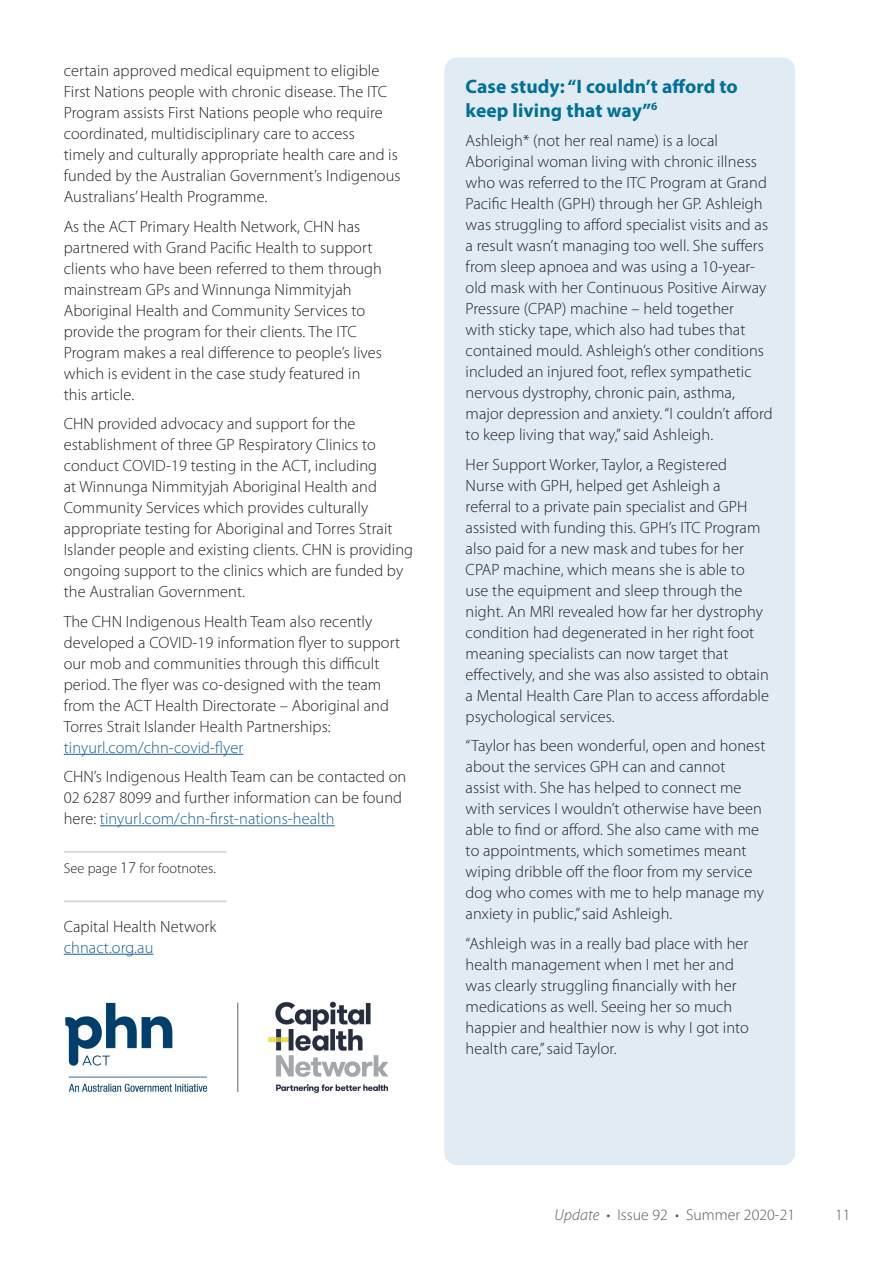
<style>
.page{position:relative;width:893px;height:1263px;background:#fff}
.page>*{position:absolute;margin:0;border:0;box-sizing:border-box;transform-origin:0 0}
.Article_subheadings{font:700 19.5px/23.4px "Myriad Pro";letter-spacing:.005em;color:#016f98}
.Body{font:300 16.35px/21px "Myriad Pro";letter-spacing:.005em;color:#231f20}
.t1{font:300 15.75px "Myriad Pro";letter-spacing:.005em;color:#57585a}
.Body-2{font:300 14.25px "Myriad Pro";letter-spacing:.005em;color:#231f20}
.s1{color:#175d9e}
.s2{font-size:16.35px}
.s3{font-style:italic}
</style>
<div class="page">
<hr style="left:64px;top:754px;width:179px;height:1px;background:#175d9e">
<hr style="left:100px;top:825px;width:235px;height:1px;background:#175d9e">
<hr style="left:64px;top:954px;width:89px;height:1px;background:#175d9e">
<hr style="left:64px;top:851px;width:162px;height:2px;background:#d1d2d4">
<hr style="left:64px;top:900px;width:162px;height:2px;background:#d1d2d4">
<img style="left:65px;top:1001px;width:324px;height:93px">
<div style="left:444px;top:57px;width:351px;height:1108px;background:#e0ebf3;border-radius:13px"></div>
<p class="Body" style="left:64px;top:60px;width:338px">certain approved medical equipment to eligible First Nations people with chronic disease. The ITC Program assists First Nations people who require coordinated, multidisciplinary care to access<br>timely and culturally appropriate health care and is funded by the Australian Government’s Indigenous Australians’ Health Programme.</p>
<p class="Body" style="left:64px;top:215px;width:320px">As the ACT Primary Health Network, CHN has partnered with Grand Pacific Health to support clients who have been referred to them through mainstream GPs and Winnunga Nimmityjah Aboriginal Health and Community Services to provide the program for their clients. The ITC Program makes a real difference to people’s lives which is evident in the case study featured in this article.</p>
<p class="Body" style="left:64px;top:413px;width:351px">CHN provided advocacy and support for the establishment of three GP Respiratory Clinics to conduct COVID-19 testing in the ACT, including<br>at Winnunga Nimmityjah Aboriginal Health and Community Services which provides culturally appropriate testing for Aboriginal and Torres Strait Islander people and existing clients. CHN is providing ongoing support to the clinics which are funded by the Australian Government.</p>
<p class="Body" style="left:64px;top:610px;width:338px">The CHN Indigenous Health Team also recently developed a COVID-19 information flyer to support our mob and communities through this difficult period. The flyer was co-designed with the team from the ACT Health Directorate – Aboriginal and Torres Strait Islander Health Partnerships: <span class="s1">tinyurl.com/chn-covid-flyer</span></p>
<p class="Body" style="left:64px;top:766px;width:344px">CHN’s Indigenous Health Team can be contacted on<br>02 6287 8099 and further information can be found here: <span class="s1">tinyurl.com/chn-first-nations-health</span></p>
<p class="Body-2" style="left:64px;top:859px;width:154px">See page <span class="s2">17</span> for footnotes.</p>
<p class="Body" style="left:64px;top:915px;width:154px">Capital Health Network <span class="s1">chnact.org.au</span></p>
<p class="Article_subheadings" style="left:466px;top:74px;width:274px">Case study: “I couldn’t afford to keep living that way”<sup>6</sup></p>
<p class="Body" style="left:466px;top:130px;width:308px">Ashleigh* (not her real name) is a local Aboriginal woman living with chronic illness who was referred to the ITC Program at Grand Pacific Health (GPH) through her GP. Ashleigh was struggling to afford specialist visits and as a result wasn’t managing too well. She suffers from sleep apnoea and was using a 10-year&shy;old mask with her Continuous Positive Airway Pressure (CPAP) machine – held together<br>with sticky tape, which also had tubes that contained mould. Ashleigh’s other conditions included an injured foot, reflex sympathetic nervous dystrophy, chronic pain, asthma, major depression and anxiety. “I couldn’t afford to keep living that way,” said Ashleigh.</p>
<p class="Body" style="left:466px;top:454px;width:305px">Her Support Worker, Taylor, a Registered Nurse with GPH, helped get Ashleigh a referral to a private pain specialist and GPH assisted with funding this. GPH’s ITC Program also paid for a new mask and tubes for her CPAP machine, which means she is able to use the equipment and sleep through the night. An MRI revealed how far her dystrophy condition had degenerated in her right foot meaning specialists can now target that effectively, and she was also assisted to obtain a Mental Health Care Plan to access affordable psychological services.</p>
<p class="Body" style="left:466px;top:735px;width:301px">“Taylor has been wonderful, open and honest about the services GPH can and cannot<br>assist with. She has helped to connect me with services I wouldn’t otherwise have been able to find or afford. She also came with me to appointments, which sometimes meant wiping dribble off the floor from my service dog who comes with me to help manage my anxiety in public,” said Ashleigh.</p>
<p class="Body" style="left:466px;top:933px;width:285px">“Ashleigh was in a really bad place with her health management when I met her and was clearly struggling financially with her medications as well. Seeing her so much happier and healthier now is why I got into health care,” said Taylor.</p>
<p class="t1" style="left:554px;top:1206px;width:242px"><span class="s3">Update</span> • Issue 92 • Summer 2020-21</p>
<p class="t1" style="left:835px;top:1206px;width:17px">11</p>
</div>
